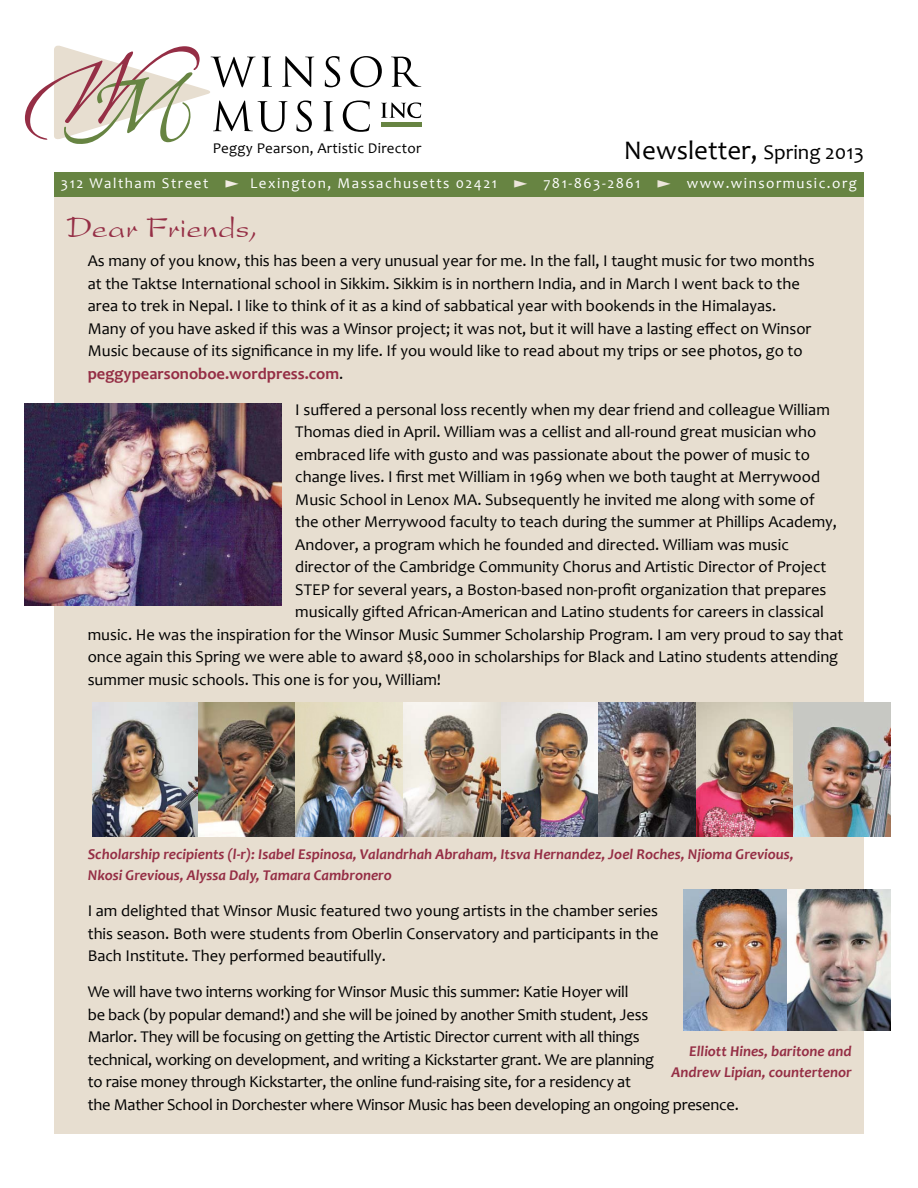
<style>
.page{position:relative;width:918px;height:1188px;background:#fff}
.page>*{position:absolute;margin:0;border:0;box-sizing:border-box;transform-origin:0 0}
.t1{font:31.5px "President Plain";color:#952e45}
.t2{font:27px "Candara";color:#000}
.t3{font:16.5px/22.5px "Candara";color:#000}
.t4{font:italic 700 15px/21px "Candara";color:#952e45}
.t5{font:15px "Candara";letter-spacing:.1em;color:#fff}
.t6{font:15px "Candara";letter-spacing:.015em;color:#000}
.s1{font-size:21px}
.s2{color:#f1ece3}
.s3{color:#ece5da}
.s4{font-weight:700;color:#952e45}
</style>
<div class="page">
<div style="left:54px;top:196px;width:810px;height:938px;background:#e7ded0"></div>
<div style="left:54px;top:172px;width:810px;height:25px;background:#678442"></div>
<img style="left:93px;top:703px;width:798px;height:133px">
<svg style="left:325px;top:56px;width:15px;height:31px"></svg>
<svg style="left:350px;top:56px;width:32px;height:31px"></svg>
<svg style="left:391px;top:57px;width:30px;height:30px"></svg>
<svg style="left:323px;top:101px;width:11px;height:30px"></svg>
<svg style="left:343px;top:101px;width:27px;height:31px"></svg>
<svg style="left:381px;top:102px;width:40px;height:16px"></svg>
<div style="left:381px;top:122px;width:40px;height:5px;background:#678442"></div>
<svg style="left:25px;top:45px;width:289px;height:99px"></svg>
<img style="left:25px;top:403px;width:257px;height:202px">
<img style="left:684px;top:890px;width:207px;height:141px">
<h2 class="t2" style="left:624px;top:133px;width:242px">Newsletter, <span class="s1">Spring 2013</span></h2>
<p class="t5" style="left:61px;top:174px;width:798px">312 Waltham Street <span class="s2">◆</span> Lexington, Massachusetts 02421 <span class="s3">◆</span> 781-863-2861 <span class="s3">◆</span> www.winsormusic.org</p>
<p class="t6" style="left:213px;top:139px;width:210px">Peggy Pearson, Artistic Director</p>
<h1 class="t1" style="left:68px;top:210px;width:192px">Dear Friends,</h1>
<p class="t3" style="left:88px;top:249px;width:728px">As many of you know, this has been a very unusual year for me. In the fall, I taught music for two months at the Taktse International school in Sikkim. Sikkim is in northern India, and in March I went back to the area to trek in Nepal. I like to think of it as a kind of sabbatical year with bookends in the Himalayas.<br>Many of you have asked if this was a Winsor project; it was not, but it will have a lasting effect on Winsor Music because of its significance in my life. If you would like to read about my trips or see photos, go to <span class="s4">peggypearsonoboe.wordpress.com</span>.</p>
<p class="t3" style="left:295px;top:398px;width:536px">I suffered a personal loss recently when my dear friend and colleague William</p>
<p class="t3" style="left:295px;top:420px;width:523px">Thomas died in April. William was a cellist and all-round great musician who</p>
<p class="t3" style="left:295px;top:443px;width:516px">embraced life with gusto and was passionate about the power of music to</p>
<p class="t3" style="left:295px;top:465px;width:526px">change lives. I first met William in 1969 when we both taught at Merrywood</p>
<p class="t3" style="left:295px;top:488px;width:521px">Music School in Lenox MA. Subsequently he invited me along with some of</p>
<p class="t3" style="left:295px;top:510px;width:543px">the other Merrywood faculty to teach during the summer at Phillips Academy,</p>
<p class="t3" style="left:295px;top:533px;width:495px">Andover, a program which he founded and directed. William was music</p>
<p class="t3" style="left:295px;top:555px;width:533px">director of the Cambridge Community Chorus and Artistic Director of Project</p>
<p class="t3" style="left:295px;top:578px;width:533px">STEP for several years, a Boston-based non-profit organization that prepares</p>
<p class="t3" style="left:295px;top:600px;width:530px">musically gifted African-American and Latino students for careers in classical</p>
<p class="t3" style="left:88px;top:623px;width:757px">music. He was the inspiration for the Winsor Music Summer Scholarship Program. I am very proud to say that</p>
<p class="t3" style="left:88px;top:645px;width:752px">once again this Spring we were able to award $8,000 in scholarships for Black and Latino students attending</p>
<p class="t3" style="left:88px;top:668px;width:355px">summer music schools. This one is for you, William!</p>
<p class="t4" style="left:88px;top:844px;width:707px">Scholarship recipients (l-r): Isabel Espinosa, Valandrhah Abraham, Itsva Hernandez, Joel Roches, Njioma Grevious,<br>Nkosi Grevious, Alyssa Daly, Tamara Cambronero</p>
<p class="t3" style="left:88px;top:900px;width:572px;text-align:justify">I am delighted that Winsor Music featured two young artists in the chamber series this season. Both were students from Oberlin Conservatory and participants in the Bach Institute. They performed beautifully.</p>
<p class="t3" style="left:88px;top:981px;width:653px">We will have two interns working for Winsor Music this summer: Katie Hoyer will<br>be back (by popular demand!) and she will be joined by another Smith student, Jess<br>Marlor. They will be focusing on getting the Artistic Director current with all things<br>technical, working on development, and writing a Kickstarter grant. We are planning<br>to raise money through Kickstarter, the online fund-raising site, for a residency at<br>the Mather School in Dorchester where Winsor Music has been developing an ongoing presence.</p>
<p class="t4" style="left:672px;top:1041px;width:182px;text-align:right">Elliott Hines, baritone and<br>Andrew Lipian, countertenor</p>
</div>
